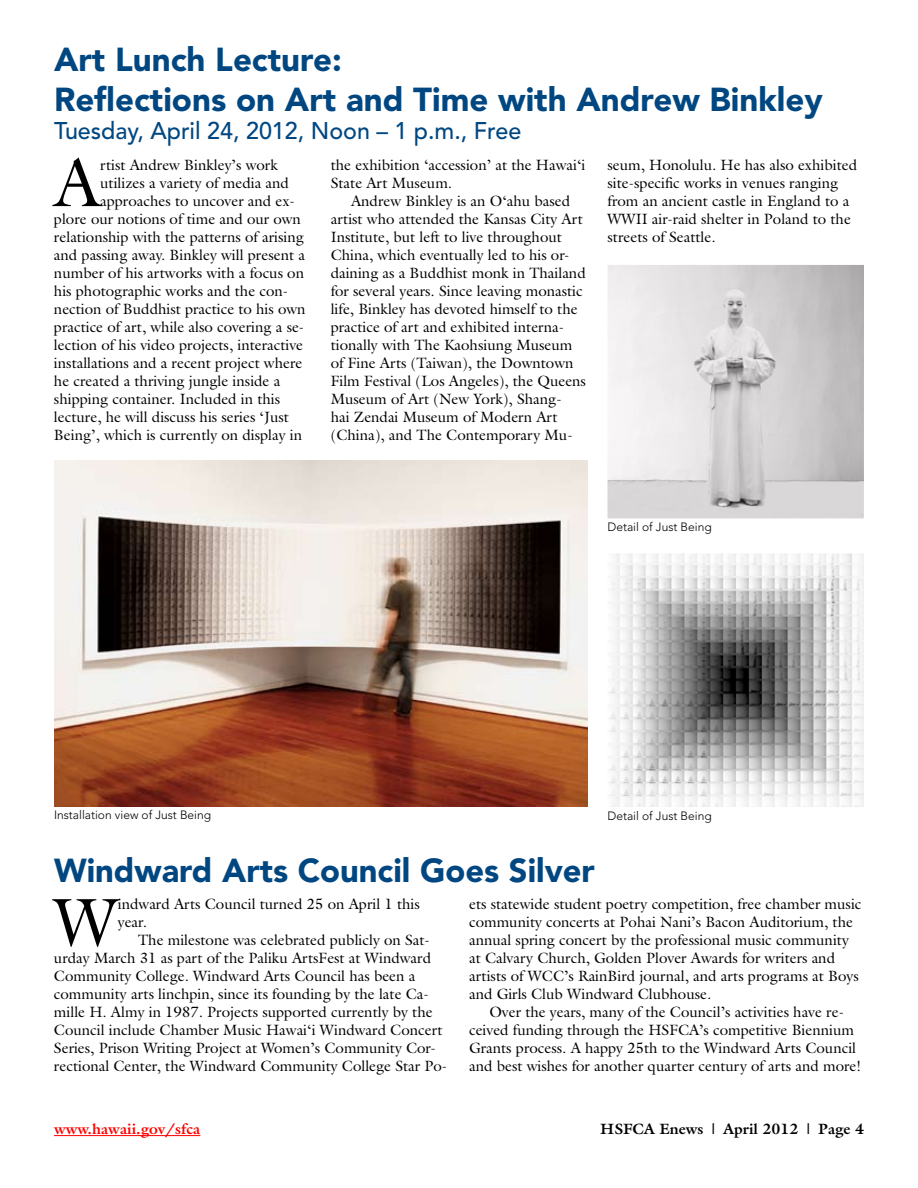
<style>
.page{position:relative;width:918px;height:1188px;background:#fff}
.page>*{position:absolute;margin:0;border:0;box-sizing:border-box;transform-origin:0 0}
.t1{font:67.95px "Galliard";color:#000}
.t2{font:900 33px/39.6px "Avenir";color:#004781}
.t3{font:500 24px "Avenir";color:#004781}
.t4{font:15px/18px "Galliard";color:#000}
.t5{font:700 15px "Galliard";color:#000}
.t6{font:700 15px "Galliard";color:#f00}
.t7{font:300 12px "Avenir";color:#000}
</style>
<div class="page">
<hr style="left:54px;top:1135px;width:146px;height:1px;background:#f00">
<img style="left:608px;top:265px;width:256px;height:253px">
<img style="left:610px;top:553px;width:254px;height:254px">
<img style="left:54px;top:460px;width:533px;height:346px">
<h2 class="t2" style="left:54px;top:39px;width:770px">Art Lunch Lecture:<br>Reflections on Art and Time with Andrew Binkley</h2>
<h3 class="t3" style="left:54px;top:117px;width:469px">Tuesday, April 24, 2012, Noon – 1 p.m., Free</h3>
<h1 class="t1" style="left:54px;top:140px;width:48px">A</h1>
<p class="t4" style="left:100px;top:156px;width:179px">rtist Andrew Binkley’s work</p>
<p class="t4" style="left:100px;top:174px;width:190px">utilizes a variety of media and</p>
<p class="t4" style="left:100px;top:192px;width:196px">approaches to uncover and ex-</p>
<p class="t4" style="left:54px;top:210px;width:249px">plore our notions of time and our own</p>
<p class="t4" style="left:54px;top:228px;width:251px">relationship with the patterns of arising</p>
<p class="t4" style="left:54px;top:246px;width:253px">and passing away. Binkley will present a</p>
<p class="t4" style="left:54px;top:264px;width:252px">number of his artworks with a focus on</p>
<p class="t4" style="left:54px;top:282px;width:236px">his photographic works and the con-</p>
<p class="t4" style="left:54px;top:300px;width:253px">nection of Buddhist practice to his own</p>
<p class="t4" style="left:54px;top:318px;width:252px">practice of art, while also covering a se-</p>
<p class="t4" style="left:54px;top:336px;width:251px">lection of his video projects, interactive</p>
<p class="t4" style="left:54px;top:354px;width:250px">installations and a recent project where</p>
<p class="t4" style="left:54px;top:372px;width:228px">he created a thriving jungle inside a</p>
<p class="t4" style="left:54px;top:390px;width:228px">shipping container. Included in this</p>
<p class="t4" style="left:54px;top:408px;width:237px">lecture, he will discuss his series ‘Just</p>
<p class="t4" style="left:54px;top:426px;width:250px">Being’, which is currently on display in</p>
<p class="t4" style="left:331px;top:156px;width:256px">the exhibition ‘accession’ at the Hawai‘i<br>State Art Museum.</p>
<p class="t4" style="left:331px;top:192px;width:257px;text-indent:20px">Andrew Binkley is an O‘ahu based artist who attended the Kansas City Art Institute, but left to live throughout China, which eventually led to his or&shy;daining as a Buddhist monk in Thailand for several years. Since leaving monastic life, Binkley has devoted himself to the practice of art and exhibited interna&shy;tionally with The Kaohsiung Museum of Fine Arts (Taiwan), the Downtown Film Festival (Los Angeles), the Queens Museum of Art (New York), Shang-<br>hai Zendai Museum of Modern Art (China), and The Contemporary Mu-</p>
<p class="t4" style="left:608px;top:156px;width:251px">seum, Honolulu. He has also exhibited site-specific works in venues ranging from an ancient castle in England to a WWII air-raid shelter in Poland to the streets of Seattle.</p>
<p class="t7" style="left:608px;top:520px;width:106px">Detail of Just Being</p>
<p class="t7" style="left:54px;top:808px;width:159px">Installation view of Just Being</p>
<p class="t7" style="left:608px;top:808px;width:106px">Detail of Just Being</p>
<h2 class="t2" style="left:54px;top:850px;width:542px">Windward Arts Council Goes Silver</h2>
<p class="t4" style="left:118px;top:895px;width:304px">indward Arts Council turned 25 on April 1 this year.</p>
<p class="t4" style="left:54px;top:931px;width:395px;text-indent:84px">The milestone was celebrated publicly on Sat&shy;urday March 31 as part of the Paliku ArtsFest at Windward Community College. Windward Arts Council has been a community arts linchpin, since its founding by the late Ca&shy;mille H. Almy in 1987. Projects supported currently by the Council include Chamber Music Hawai‘i Windward Concert Series, Prison Writing Project at Women’s Community Cor&shy;rectional Center, the Windward Community College Star Po-</p>
<h1 class="t1" style="left:54px;top:879px;width:65px">W</h1>
<p class="t4" style="left:469px;top:895px;width:394px">ets statewide student poetry competition, free chamber music community concerts at Pohai Nani’s Bacon Auditorium, the annual spring concert by the professional music community at Calvary Church, Golden Plover Awards for writers and artists of WCC’s RainBird journal, and arts programs at Boys and Girls Club Windward Clubhouse.</p>
<p class="t4" style="left:469px;top:1003px;width:394px;text-align:center">Over the years, many of the Council’s activities have re&shy;ceived funding through the HSFCA’s competitive Biennium Grants process. A happy 25th to the Windward Arts Council and best wishes for another quarter century of arts and more!</p>
<p class="t6" style="left:54px;top:1119px;width:148px">www.hawaii.gov/sfca</p>
<p class="t5" style="left:600px;top:1119px;width:265px">HSFCA Enews | April 2012 | Page 4</p>
</div>
